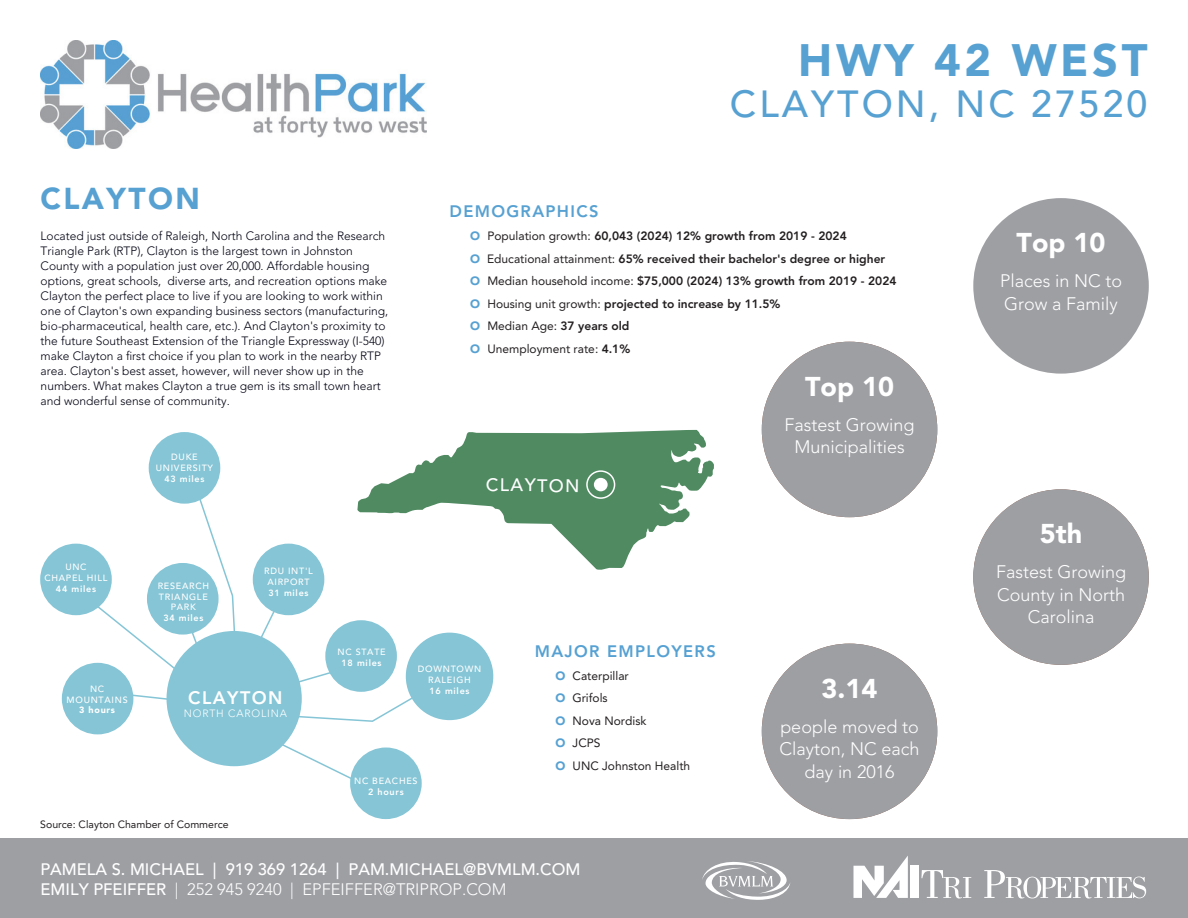
<style>
.page{position:relative;width:1188px;height:918px;background:#fff}
.page>*{position:absolute;margin:0;border:0;box-sizing:border-box;transform-origin:0 0}
.t1{font:900 45px "Avenir";letter-spacing:.08em;color:#57a1d2}
.t2{font:500 37.5px "Avenir";letter-spacing:.08em;color:#57a1d2}
.t3{font:900 30px "Avenir";letter-spacing:.08em;color:#57a1d2}
.t4{font:900 27px "Avenir";color:#fff}
.t5{font:300 18px/22.5px "Avenir";color:#fff;text-align:center}
.t6{font:500 18px "Avenir";letter-spacing:.075em;color:#fff}
.t7{font:800 18px "Avenir";letter-spacing:.08em;color:#fff}
.t8{font:500 16.5px/19.8px "Avenir";color:#fff}
.t9{font:800 16.5px "Avenir";letter-spacing:.08em;color:#56a1d3}
.t10{font:800 16.5px "Avenir";letter-spacing:.08em;color:#57a1d2}
.t11{font:300 12px/15px "Avenir";color:#000212}
.t12{font:800 12px "Avenir";color:#231f20}
.t13{font:12px "Avenir";color:#231f20}
.t14{font:10.5px "Avenir";color:#231f20}
.t15{font:300 10.5px "Avenir";letter-spacing:.08em;color:#fff}
.t16{font:500 9px/10.8px "Avenir";letter-spacing:.08em;color:#fff}
.t17{font:800 9px "Avenir";letter-spacing:.08em;color:#fff}
.t18{font:900 9px "Avenir";letter-spacing:.08em;color:#fff}
.s1{font-weight:900;color:#57a1d2}
.s2{font-weight:400}
.s3{font-weight:800}
.s4{font-weight:900;color:#56a1d3}
.s5{font-weight:300}
</style>
<div class="page">
<img style="left:40px;top:40px;width:387px;height:108px">
<div style="left:0;top:838px;width:1188px;height:80px;background:#9e9fa3"></div>
<svg style="left:921px;top:870px;width:50px;height:29px"></svg>
<svg style="left:984px;top:870px;width:162px;height:29px"></svg>
<div style="left:911px;top:866px;width:8px;height:32px;background:#fff"></div>
<svg style="left:854px;top:856px;width:54px;height:42px"></svg>
<svg style="left:702px;top:861px;width:88px;height:39px"></svg>
<div style="left:973px;top:198px;width:176px;height:176px;background:#9e9fa3;border-radius:50%"></div>
<svg style="left:357px;top:430px;width:357px;height:140px;fill:#4f8a61"></svg>
<div style="left:586px;top:470px;width:29px;height:29px;border:2px solid #fff;border-radius:50%"></div>
<div style="left:594px;top:478px;width:14px;height:13px;background:#fff;border-radius:50%"></div>
<div style="left:167px;top:631px;width:135px;height:135px;background:#85c5d6;border-radius:50%"></div>
<div style="left:149px;top:432px;width:71px;height:72px;background:#85c5d6;border-radius:50%"></div>
<div style="left:147px;top:563px;width:72px;height:72px;background:#85c5d6;border-radius:50%"></div>
<div style="left:253px;top:544px;width:71px;height:71px;background:#85c5d6;border-radius:50%"></div>
<div style="left:325px;top:620px;width:72px;height:72px;background:#85c5d6;border-radius:50%"></div>
<div style="left:406px;top:633px;width:87px;height:87px;background:#85c5d6;border-radius:50%"></div>
<div style="left:350px;top:748px;width:72px;height:71px;background:#85c5d6;border-radius:50%"></div>
<div style="left:62px;top:663px;width:71px;height:71px;background:#85c5d6;border-radius:50%"></div>
<div style="left:40px;top:544px;width:72px;height:71px;background:#85c5d6;border-radius:50%"></div>
<svg style="left:295px;top:669px;width:44px;height:17px"></svg>
<svg style="left:297px;top:692px;width:123px;height:31px"></svg>
<svg style="left:269px;top:737px;width:86px;height:44px"></svg>
<svg style="left:256px;top:601px;width:23px;height:46px"></svg>
<svg style="left:187px;top:484px;width:48px;height:166px"></svg>
<svg style="left:133px;top:693px;width:34px;height:8px"></svg>
<svg style="left:86px;top:597px;width:93px;height:75px"></svg>
<div style="left:762px;top:342px;width:175px;height:175px;background:#9e9fa3;border-radius:50%"></div>
<div style="left:973px;top:489px;width:176px;height:176px;background:#9e9fa3;border-radius:50%"></div>
<div style="left:762px;top:644px;width:175px;height:175px;background:#9e9fa3;border-radius:50%"></div>
<h1 class="t1" style="left:798px;top:34px;width:351px">HWY 42 WEST</h1>
<h2 class="t2" style="left:730px;top:83px;width:419px">CLAYTON, NC 27520</h2>
<p class="t3" style="left:40px;top:180px;width:161px">CLAYTON</p>
<p class="t11" style="left:41px;top:228px;width:349px">Located just outside of Raleigh, North Carolina and the Research Triangle Park (RTP), Clayton is the largest town in Johnston County with a population just over 20,000. Affordable housing options, great schools, diverse arts, and recreation options make Clayton the perfect place to live if you are looking to work within one of Clayton's own expanding business sectors (manufacturing, bio-pharmaceutical, health care, etc.). And Clayton's proximity to the future Southeast Extension of the Triangle Expressway (I-540) make Clayton a first choice if you plan to work in the nearby RTP area. Clayton's best asset, however, will never show up in the numbers. What makes Clayton a true gem is its small town heart and wonderful sense of community.</p>
<p class="t12" style="left:470px;top:229px;width:378px"><span class="s1">O</span> <span class="s2">Population growth:</span> 60,043 (2024) 12% growth from 2019 - 2024</p>
<p class="t10" style="left:450px;top:202px;width:150px">DEMOGRAPHICS</p>
<p class="t12" style="left:470px;top:251px;width:416px"><span class="s1">O</span> <span class="s2">Educational attainment:</span> 65% received their bachelor's degree or higher</p>
<p class="t12" style="left:470px;top:274px;width:428px"><span class="s1">O</span> <span class="s2">Median household income:</span> $75,000 (2024) 13% growth from 2019 - 2024</p>
<p class="t12" style="left:470px;top:296px;width:312px"><span class="s1">O</span> <span class="s2">Housing unit growth:</span> projected to increase by 11.5%</p>
<p class="t13" style="left:470px;top:319px;width:161px"><span class="s1">O</span> Median Age: <span class="s3">37 years old</span></p>
<p class="t13" style="left:470px;top:341px;width:162px"><span class="s1">O</span> Unemployment rate: <span class="s3">4.1%</span></p>
<p class="t4" style="left:805px;top:370px;width:90px">Top 10</p>
<p class="t5" style="left:785px;top:413px;width:132px">Fastest Growing<br>Municipalities</p>
<p class="t5" style="left:785px;top:409px;width:131px">Up-and-Coming<br>Tech Hotspots</p>
<p class="t16" style="left:171px;top:452px;width:28px">DUKE</p>
<p class="t16" style="left:156px;top:463px;width:59px">UNIVERSITY</p>
<p class="t17" style="left:164px;top:473px;width:42px">43 miles</p>
<p class="t6" style="left:486px;top:475px;width:96px">CLAYTON</p>
<p class="t16" style="left:65px;top:562px;width:23px">UNC</p>
<p class="t16" style="left:44px;top:573px;width:65px">CHAPEL HILL</p>
<p class="t17" style="left:56px;top:584px;width:42px">44 miles</p>
<p class="t16" style="left:90px;top:683px;width:16px">NC</p>
<p class="t16" style="left:67px;top:694px;width:63px">MOUNTAINS</p>
<p class="t18" style="left:79px;top:705px;width:37px">3 hours</p>
<p class="t16" style="left:158px;top:581px;width:53px">RESEARCH<br>TRIANGLE</p>
<p class="t16" style="left:171px;top:602px;width:27px">PARK</p>
<p class="t17" style="left:163px;top:613px;width:42px">34 miles</p>
<p class="t16" style="left:264px;top:566px;width:50px">RDU INT'L</p>
<p class="t16" style="left:267px;top:577px;width:44px">AIRPORT</p>
<p class="t17" style="left:269px;top:587px;width:42px">31 miles</p>
<p class="t7" style="left:188px;top:687px;width:96px">CLAYTON</p>
<p class="t15" style="left:184px;top:707px;width:105px">NORTH CAROLINA</p>
<p class="t14" style="left:40px;top:818px;width:190px">Source: Clayton Chamber of Commerce</p>
<p class="t16" style="left:338px;top:647px;width:50px">NC STATE</p>
<p class="t17" style="left:342px;top:657px;width:42px">18 miles</p>
<p class="t16" style="left:418px;top:664px;width:65px">DOWNTOWN</p>
<p class="t16" style="left:428px;top:675px;width:44px">RALEIGH</p>
<p class="t17" style="left:430px;top:685px;width:42px">16 miles</p>
<p class="t16" style="left:354px;top:776px;width:65px">NC BEACHES</p>
<p class="t17" style="left:368px;top:787px;width:37px">2 hours</p>
<p class="t9" style="left:535px;top:641px;width:183px">MAJOR EMPLOYERS</p>
<p class="t13" style="left:556px;top:669px;width:75px"><span class="s4">O</span> Caterpillar</p>
<p class="t13" style="left:556px;top:691px;width:54px"><span class="s4">O</span> Grifols</p>
<p class="t13" style="left:556px;top:714px;width:92px"><span class="s4">O</span> Nova Nordisk</p>
<p class="t13" style="left:556px;top:736px;width:47px"><span class="s4">O</span> JCPS</p>
<p class="t13" style="left:556px;top:759px;width:136px"><span class="s4">O</span> UNC Johnston Health</p>
<h3 class="t8" style="left:40px;top:860px;width:542px">PAMELA S. MICHAEL | 919 369 1264 | PAM.MICHAEL@BVMLM.COM<br>EMILY PFEIFFER <span class="s5">| 252 945 9240 | EPFEIFFER@TRIPROP.COM</span></h3>
<p class="t4" style="left:822px;top:672px;width:57px">3.14</p>
<p class="t5" style="left:780px;top:715px;width:142px;text-align:left">people moved to<br>Clayton, NC each</p>
<p class="t5" style="left:805px;top:760px;width:91px">day in 2016</p>
<p class="t5" style="left:785px;top:711px;width:131px">Up-and-Coming<br>Tech Hotspots</p>
<p class="t4" style="left:1017px;top:226px;width:90px">Top 10</p>
<p class="t5" style="left:1000px;top:270px;width:124px">Places in NC to</p>
<p class="t5" style="left:1004px;top:292px;width:115px">Grow a Family</p>
<p class="t4" style="left:1040px;top:518px;width:44px">5th</p>
<p class="t5" style="left:996px;top:561px;width:132px">Fastest Growing<br>County in North<br>Carolina</p>
<p class="t5" style="left:996px;top:557px;width:131px">Up-and-Coming<br>Tech Hotspots</p>
</div>
